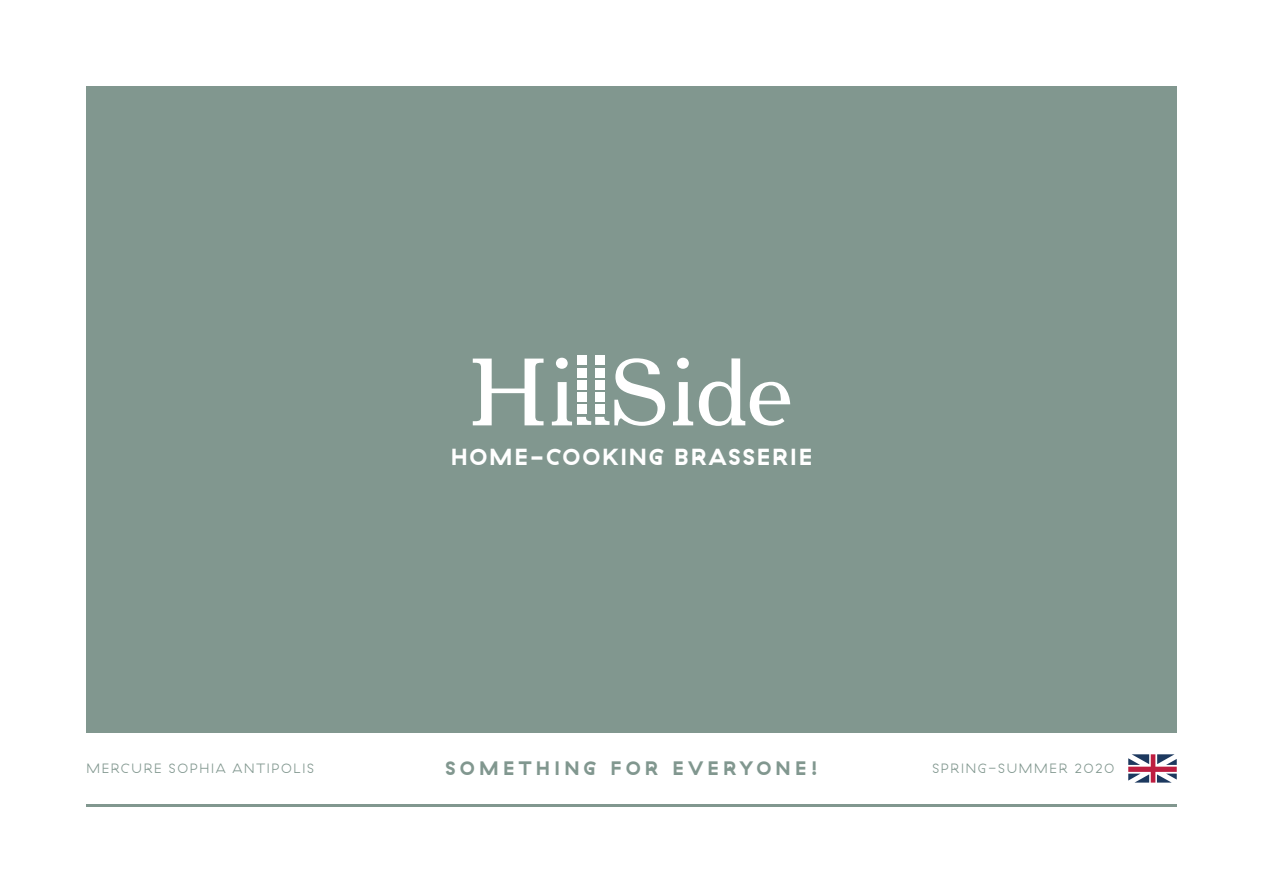
<style>
.page{position:relative;width:1263px;height:893px;background:#fff}
.page>*{position:absolute;margin:0;border:0;box-sizing:border-box;transform-origin:0 0}
.t1{font:700 23.25px "GT Haptik";letter-spacing:.08em;color:#fff}
.t2{font:700 19.5px "GT Haptik";letter-spacing:.22em;color:#81978f}
.t3{font:300 13.5px "GT Haptik";letter-spacing:.13em;color:#81978f}
</style>
<div class="page">
<div style="left:86px;top:86px;width:1091px;height:647px;background:#81978f"></div>
<svg style="left:1128px;top:754px;width:49px;height:29px"></svg>
<hr style="left:86px;top:804px;width:1091px;height:3px;background:#81978f">
<svg style="left:473px;top:359px;width:70px;height:66px"></svg>
<svg style="left:673px;top:358px;width:20px;height:67px"></svg>
<svg style="left:699px;top:358px;width:91px;height:68px"></svg>
<div style="left:577px;top:356px;width:9px;height:9px;background:#fff"></div>
<div style="left:595px;top:356px;width:9px;height:9px;background:#fff"></div>
<svg style="left:552px;top:358px;width:113px;height:68px"></svg>
<p class="t1" style="left:451px;top:442px;width:363px">HOME-COOKING BRASSERIE</p>
<p class="t3" style="left:86px;top:761px;width:229px">MERCURE SOPHIA ANTIPOLIS</p>
<p class="t2" style="left:445px;top:756px;width:374px">SOMETHING FOR EVERYONE!</p>
<p class="t3" style="left:932px;top:761px;width:184px">SPRING-SUMMER 2020</p>
</div>
